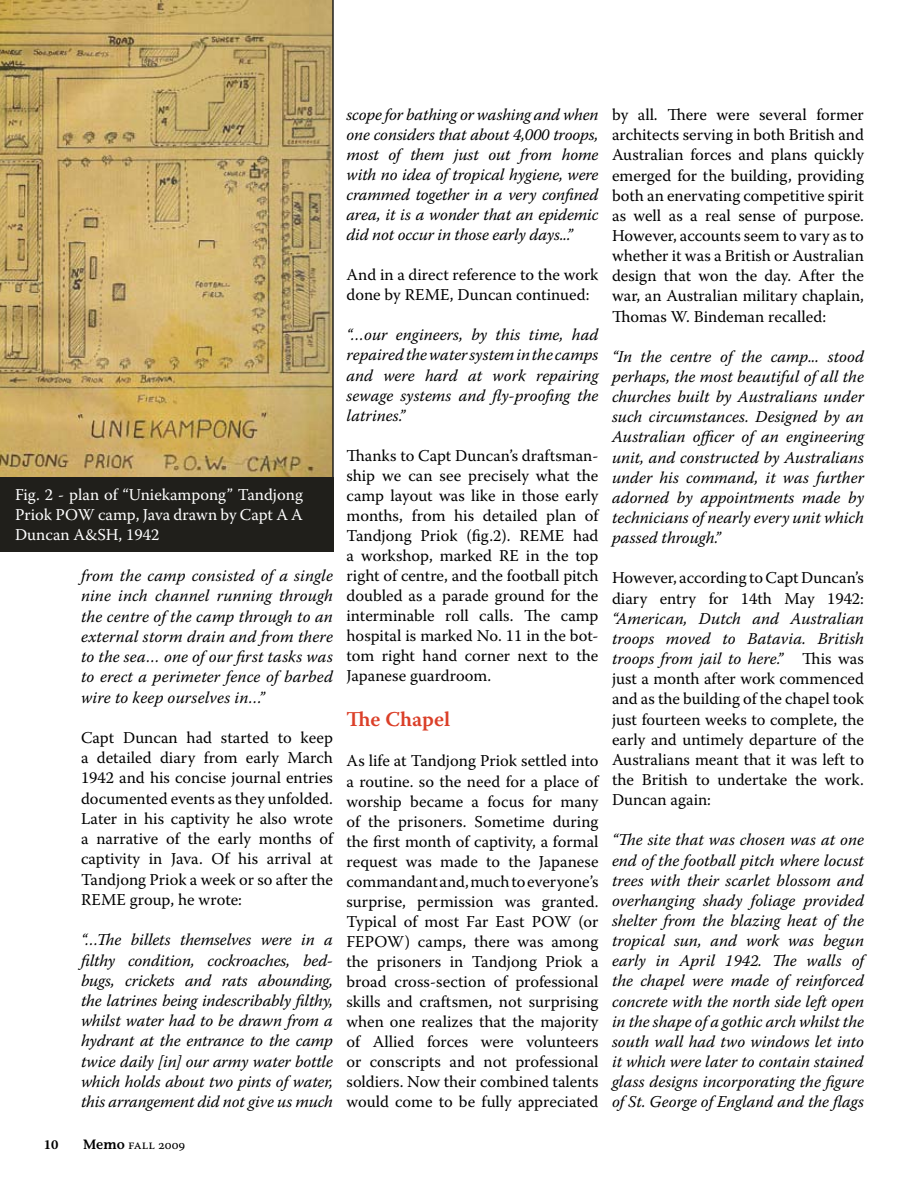
<style>
.page{position:relative;width:918px;height:1188px;background:#fff}
.page>*{position:absolute;margin:0;border:0;box-sizing:border-box;transform-origin:0 0}
.t1{font:600 21px "Warnock Pro";color:#db3f28}
.t2{font:16.5px/20.1px "Warnock Pro";color:#000;text-align:justify}
.t3{font:italic 16.5px/20.1px "Warnock Pro";color:#000;text-align:justify}
.t4{font:16.5px/19.8px "Warnock Pro";color:#fff;text-align:justify}
.t5{font:13.5px "Warnock Pro";color:#000}
.t6{font:700 13.5px "Warnock Pro";color:#000}
.s1{font-family:"Stone Informal";font-weight:600}
.s2{font-style:italic}
</style>
<div class="page">
<svg style="left:0;top:0;width:334px;height:477px;background:#c3a767"></svg>
<div style="left:0;top:477px;width:334px;height:74px;background:#201f1b"></div>
<p class="t4" style="left:15px;top:485px;width:290px">Fig. 2 - plan of “Uniekampong” Tandjong Priok POW camp, Java drawn by Capt A A Duncan A&amp;SH, 1942</p>
<p class="t3" style="left:81px;top:565px;width:254px">from the camp consisted of a single nine inch channel running through the centre of the camp through to an external storm drain and from there to the sea… one of our first tasks was to erect a perimeter fence of barbed wire to keep ourselves in…”</p>
<p class="t2" style="left:81px;top:727px;width:255px">Capt Duncan had started to keep a detailed diary from early March 1942 and his concise journal entries documented events as they unfolded.<br>Later in his captivity he also wrote a narrative of the early months of captivity in Java. Of his arrival at Tandjong Priok a week or so after the REME group, he wrote:</p>
<p class="t3" style="left:81px;top:929px;width:254px">“…The billets themselves were in a filthy condition, cockroaches, bed&shy;bugs, crickets and rats abounding, the latrines being indescribably filthy, whilst water had to be drawn from a hydrant at the entrance to the camp twice daily [in] our army water bottle which holds about two pints of water, this arrangement did not give us much</p>
<p class="t6" style="left:44px;top:1136px;width:16px">10</p>
<p class="t5" style="left:83px;top:1136px;width:104px"><span class="s1">Memo</span> fall 2009</p>
<p class="t3" style="left:346px;top:104px;width:254px">scope for bathing or washing and when one considers that about 4,000 troops, most of them just out from home with no idea of tropical hygiene, were crammed together in a very confined area, it is a wonder that an epidemic did not occur in those early days...”</p>
<p class="t2" style="left:346px;top:265px;width:253px">And in a direct reference to the work done by REME, Duncan continued:</p>
<p class="t3" style="left:346px;top:325px;width:254px">“…our engineers, by this time, had repaired the water system in the camps and were hard at work repairing sewage systems and fly-proofing the latrines.”</p>
<p class="t2" style="left:346px;top:445px;width:255px">Thanks to Capt Duncan’s draftsman&shy;ship we can see precisely what the camp layout was like in those early months, from his detailed plan of Tandjong Priok (fig.2). REME had a workshop, marked RE in the top right of centre, and the football pitch doubled as a parade ground for the interminable roll calls. The camp hospital is marked No. 11 in the bot&shy;tom right hand corner next to the Japanese guardroom.</p>
<p class="t1" style="left:346px;top:707px;width:105px">The Chapel</p>
<p class="t2" style="left:346px;top:751px;width:255px">As life at Tandjong Priok settled into a routine. so the need for a place of worship became a focus for many of the prisoners. Sometime during the first month of captivity, a formal request was made to the Japanese commandant and, much to everyone’s surprise, permission was granted.<br>Typical of most Far East POW (or FEPOW) camps, there was among the prisoners in Tandjong Priok a broad cross-section of professional skills and craftsmen, not surprising when one realizes that the majority of Allied forces were volunteers or conscripts and not professional soldiers. Now their combined talents would come to be fully appreciated</p>
<p class="t2" style="left:612px;top:104px;width:254px">by all. There were several former architects serving in both British and Australian forces and plans quickly emerged for the building, providing both an enervating competitive spirit as well as a real sense of purpose.<br>However, accounts seem to vary as to whether it was a British or Australian design that won the day. After the war, an Australian military chaplain, Thomas W. Bindeman recalled:</p>
<p class="t3" style="left:612px;top:346px;width:254px">“In the centre of the camp... stood perhaps, the most beautiful of all the churches built by Australians under such circumstances. Designed by an Australian officer of an engineering unit, and constructed by Australians under his command, it was further adorned by appointments made by technicians of nearly every unit which passed through.”</p>
<p class="t2" style="left:612px;top:568px;width:254px">However, according to Capt Duncan’s diary entry for 14th May 1942:</p>
<p class="t2" style="left:612px;top:608px;width:254px"><span class="s2">“American, Dutch and Australian troops moved to Batavia. British troops from jail to here.”</span> This was just a month after work commenced and as the building of the chapel took just fourteen weeks to complete, the early and untimely departure of the Australians meant that it was left to the British to undertake the work.<br>Duncan again:</p>
<p class="t3" style="left:612px;top:830px;width:254px">“The site that was chosen was at one end of the football pitch where locust trees with their scarlet blossom and overhanging shady foliage provided shelter from the blazing heat of the tropical sun, and work was begun early in April 1942. The walls of the chapel were made of reinforced concrete with the north side left open in the shape of a gothic arch whilst the south wall had two windows let into it which were later to contain stained glass designs incorporating the figure of St. George of England and the flags</p>
</div>
